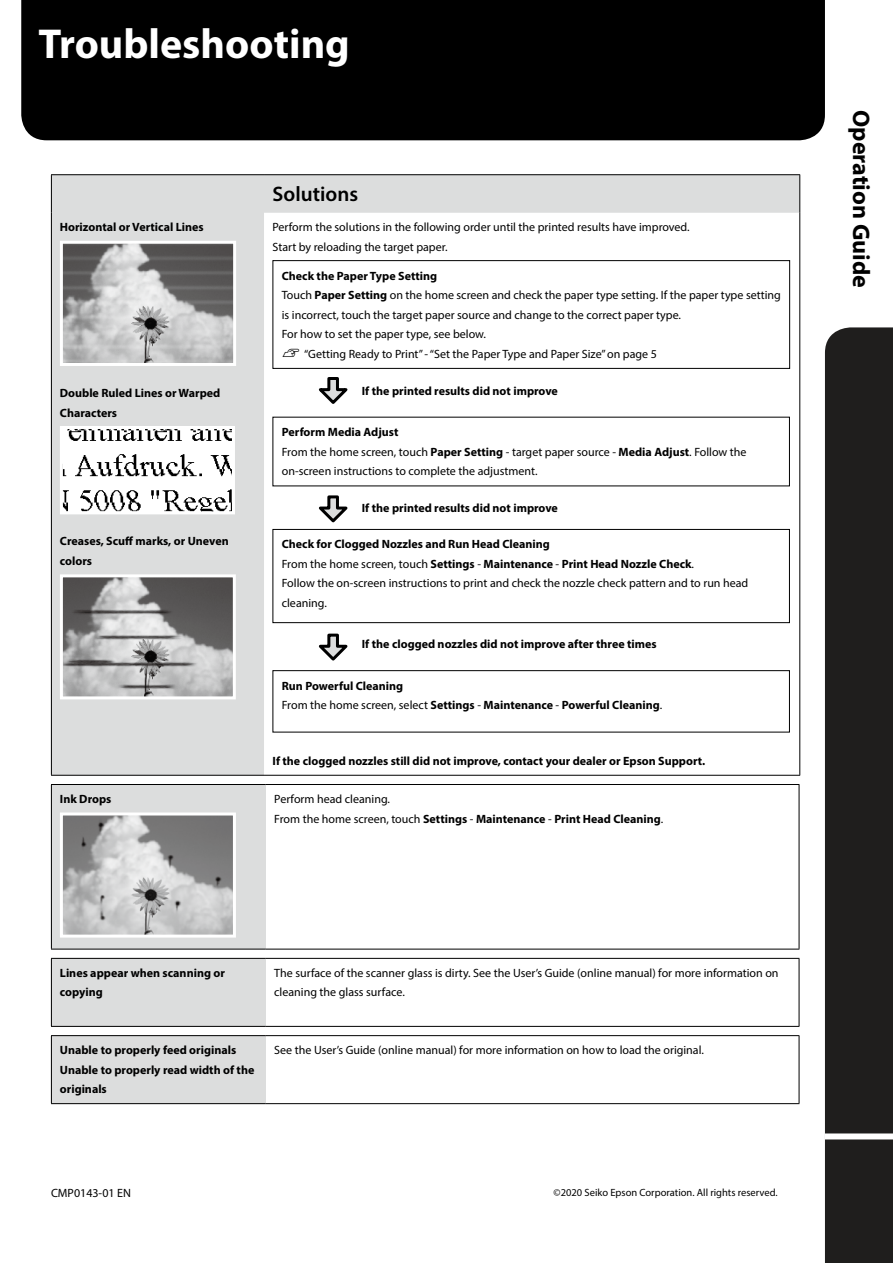
<style>
.page{position:relative;width:893px;height:1263px;background:#fff}
.page>*{position:absolute;margin:0;border:0;box-sizing:border-box;transform-origin:0 0}
.t1{font:700 42px "Myriad Pro";color:#fff}
.t2{font:700 24px "Myriad Pro";color:#000}
.t3{font:600 21px "Myriad Pro";color:#000}
.t4{font:12px/19.5px "Myriad Pro";color:#000}
.t5{font:700 12px/19.5px "Myriad Pro";color:#000}
.t6{font:10.5px "Myriad Pro";color:#000}
.s1{font-weight:700}
.s2{font-family:"TP Publication Group Icons 4 AAA"}
.s3{font-weight:400}
</style>
<div class="page">
<div style="left:825px;top:327px;width:68px;height:936px;background:#1f1e1d"></div>
<div style="left:825px;top:1133px;width:68px;height:6px;background:#fff"></div>
<div style="left:21px;top:0;width:804px;height:140px;background:#000"></div>
<svg style="left:52px;top:175px;width:747px;height:600px"></svg>
<hr style="left:51px;top:174px;width:213px;height:1px;background:#000">
<hr style="left:51px;top:175px;width:1px;height:38px;background:#000">
<hr style="left:264px;top:174px;width:536px;height:1px;background:#000">
<hr style="left:799px;top:175px;width:1px;height:38px;background:#000">
<hr style="left:51px;top:213px;width:1px;height:562px;background:#000">
<hr style="left:799px;top:213px;width:1px;height:562px;background:#000">
<hr style="left:51px;top:775px;width:213px;height:1px;background:#000">
<hr style="left:264px;top:775px;width:536px;height:1px;background:#000">
<img style="left:64px;top:245px;width:168px;height:117px">
<div style="left:60px;top:241px;width:176px;height:125px;border:3px solid #fff"></div>
<img style="left:64px;top:430px;width:167px;height:80px">
<div style="left:60px;top:426px;width:175px;height:88px;border:3px solid #fff"></div>
<img style="left:64px;top:578px;width:168px;height:117px">
<div style="left:60px;top:574px;width:176px;height:125px;border:3px solid #fff"></div>
<div style="left:273px;top:261px;width:517px;height:107px;background:#fff"></div>
<div style="left:273px;top:260px;width:517px;height:109px;border:1px solid #000"></div>
<div style="left:273px;top:417px;width:516px;height:69px;background:#fff"></div>
<div style="left:273px;top:529px;width:516px;height:94px;background:#fff"></div>
<div style="left:273px;top:529px;width:517px;height:94px;border:1px solid #000"></div>
<div style="left:273px;top:671px;width:516px;height:61px;background:#fff"></div>
<div style="left:273px;top:670px;width:517px;height:62px;border:1px solid #000"></div>
<div style="left:51px;top:784px;width:215px;height:165px;background:#dcdddd"></div>
<hr style="left:51px;top:949px;width:215px;height:1px;background:#000">
<hr style="left:266px;top:949px;width:533px;height:1px;background:#000">
<hr style="left:51px;top:784px;width:215px;height:1px;background:#000">
<hr style="left:51px;top:785px;width:1px;height:164px;background:#000">
<hr style="left:266px;top:784px;width:533px;height:1px;background:#000">
<hr style="left:799px;top:785px;width:1px;height:164px;background:#000">
<img style="left:64px;top:816px;width:168px;height:117px">
<div style="left:60px;top:812px;width:176px;height:125px;border:3px solid #fff"></div>
<div style="left:51px;top:958px;width:215px;height:68px;background:#dcdddd"></div>
<hr style="left:51px;top:1026px;width:215px;height:1px;background:#000">
<hr style="left:266px;top:1026px;width:533px;height:1px;background:#000">
<hr style="left:51px;top:958px;width:215px;height:1px;background:#000">
<hr style="left:51px;top:959px;width:1px;height:67px;background:#000">
<hr style="left:266px;top:958px;width:533px;height:1px;background:#000">
<hr style="left:799px;top:959px;width:1px;height:67px;background:#000">
<div style="left:51px;top:1036px;width:215px;height:68px;background:#dcdddd"></div>
<hr style="left:51px;top:1103px;width:215px;height:1px;background:#000">
<hr style="left:266px;top:1103px;width:533px;height:1px;background:#000">
<hr style="left:51px;top:1035px;width:215px;height:1px;background:#000">
<hr style="left:51px;top:1036px;width:1px;height:67px;background:#000">
<hr style="left:266px;top:1035px;width:533px;height:1px;background:#000">
<hr style="left:799px;top:1036px;width:1px;height:67px;background:#000">
<svg style="left:313px;top:375px;width:40px;height:32px"></svg>
<svg style="left:313px;top:494px;width:40px;height:31px"></svg>
<svg style="left:313px;top:632px;width:40px;height:31px"></svg>
<h1 class="t1" style="left:38px;top:17px;width:313px">Troubleshooting</h1>
<p class="t5" style="left:60px;top:217px;width:145px">Horizontal or Vertical Lines</p>
<p class="t5" style="left:60px;top:383px;width:162px">Double Ruled Lines or Warped<br>Characters</p>
<p class="t5" style="left:60px;top:531px;width:170px">Creases, Scuff marks, or Uneven colors</p>
<h3 class="t3" style="left:273px;top:180px;width:87px">Solutions</h3>
<p class="t4" style="left:273px;top:217px;width:419px">Perform the solutions in the following order until the printed results have improved.<br>Start by reloading the target paper.</p>
<p class="t4" style="left:282px;top:266px;width:501px"><span class="s1">Check the Paper Type Setting<br></span>Touch <span class="s1">Paper Setting</span> on the home screen and check the paper type setting. If the paper type setting is incorrect, touch the target paper source and change to the correct paper type.<br>For how to set the paper type, see below.<br><span class="s2">U</span> “Getting Ready to Print” - “Set the Paper Type and Paper Size” on page 5</p>
<p class="t5" style="left:362px;top:380px;width:198px">If the printed results did not improve</p>
<p class="t4" style="left:282px;top:422px;width:466px"><span class="s1">Perform Media Adjust<br></span>From the home screen, touch <span class="s1">Paper Setting</span> - target paper source - <span class="s1">Media Adjust</span>. Follow the on-screen instructions to complete the adjustment.</p>
<p class="t5" style="left:362px;top:498px;width:198px">If the printed results did not improve</p>
<p class="t4" style="left:282px;top:534px;width:468px"><span class="s1">Check for Clogged Nozzles and Run Head Cleaning<br></span>From the home screen, touch <span class="s1">Settings</span> - <span class="s1">Maintenance</span> - <span class="s1">Print Head Nozzle Check</span>.<br>Follow the on-screen instructions to print and check the nozzle check pattern and to run head cleaning.</p>
<p class="t5" style="left:362px;top:634px;width:296px">If the clogged nozzles did not improve after three times</p>
<p class="t5" style="left:282px;top:675px;width:382px">Run Powerful Cleaning<br><span class="s3">From the home screen, select</span> Settings <span class="s3">-</span> Maintenance <span class="s3">-</span> Powerful Cleaning<span class="s3">.</span></p>
<p class="t5" style="left:273px;top:751px;width:434px">If the clogged nozzles still did not improve, contact your dealer or Epson Support.</p>
<p class="t5" style="left:60px;top:789px;width:53px">Ink Drops</p>
<p class="t4" style="left:274px;top:789px;width:390px">Perform head cleaning.<br>From the home screen, touch <span class="s1">Settings</span> - <span class="s1">Maintenance</span> - <span class="s1">Print Head Cleaning</span>.</p>
<p class="t5" style="left:60px;top:963px;width:167px">Lines appear when scanning or copying</p>
<p class="t4" style="left:274px;top:963px;width:506px">The surface of the scanner glass is dirty. See the User’s Guide (online manual) for more information on cleaning the glass surface.</p>
<p class="t5" style="left:60px;top:1040px;width:196px">Unable to properly feed originals<br>Unable to properly read width of the originals</p>
<p class="t4" style="left:274px;top:1040px;width:431px">See the User’s Guide (online manual) for more information on how to load the original.</p>
<p class="t4" style="left:51px;top:1183px;width:81px">CMP0143-01 EN</p>
<p class="t6" style="left:554px;top:1186px;width:226px">©2020 Seiko Epson Corporation. All rights reserved.</p>
<h2 class="t2" style="left:877px;top:110px;width:179px;rotate:90deg">Operation Guide</h2>
</div>
